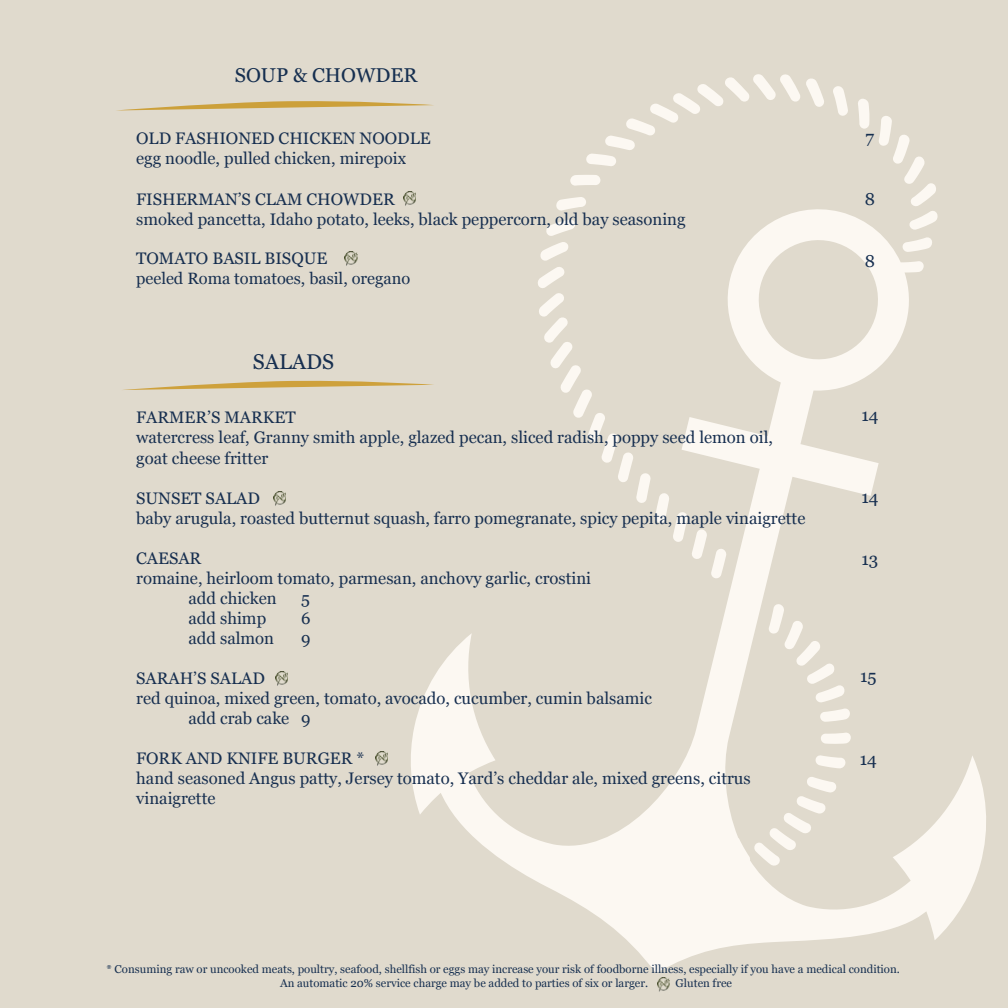
<style>
.page{position:relative;width:1008px;height:1008px;background:#e0dacd}
.page>*{position:absolute;margin:0;border:0;box-sizing:border-box;transform-origin:0 0}
.t1{font:21.4px "Vani";color:#172f50}
.t2{font:20px "Vani";color:#162f50}
.t3{font:17.2px "Vani";color:#172f50}
.t4{font:17.2px "Vani";color:#162f50}
.t5{font:16.8px/20px "Vani";color:#172f50}
.t6{font:16.4px "Vani";color:#172f50}
.t7{font:11.4px/13.6px "Vani";color:#162f50}
.t8{font:11.4px "Vani";color:#172f50}
</style>
<div class="page">
<svg style="left:879px;top:116px;width:57px;height:84px"></svg>
<svg style="left:858px;top:99px;width:12px;height:30px"></svg>
<svg style="left:833px;top:86px;width:15px;height:30px"></svg>
<svg style="left:586px;top:74px;width:238px;height:92px"></svg>
<svg style="left:570px;top:175px;width:30px;height:11px"></svg>
<svg style="left:561px;top:197px;width:25px;height:3px"></svg>
<svg style="left:411px;top:200px;width:575px;height:773px"></svg>
<svg style="left:116px;top:101px;width:318px;height:10px"></svg>
<svg style="left:123px;top:379px;width:311px;height:11px"></svg>
<img style="left:657px;top:978px;width:13px;height:14px">
<img style="left:273px;top:492px;width:13px;height:14px">
<img style="left:275px;top:672px;width:13px;height:14px">
<img style="left:375px;top:752px;width:13px;height:14px">
<img style="left:403px;top:192px;width:13px;height:15px">
<img style="left:345px;top:252px;width:13px;height:14px">
<p class="t2" style="left:235px;top:63px;width:184px">SOUP &amp; CHOWDER</p>
<p class="t5" style="left:136px;top:129px;width:296px">OLD FASHIONED CHICKEN NOODLE egg noodle, pulled chicken, mirepoix</p>
<p class="t5" style="left:136px;top:189px;width:551px">FISHERMAN’S CLAM CHOWDER<br>smoked pancetta, Idaho potato, leeks, black peppercorn, old bay seasoning</p>
<p class="t5" style="left:136px;top:248px;width:193px">TOMATO BASIL BISQUE</p>
<p class="t6" style="left:136px;top:269px;width:276px">peeled Roma tomatoes, basil, oregano</p>
<p class="t1" style="left:253px;top:349px;width:83px">SALADS</p>
<p class="t5" style="left:136px;top:408px;width:638px">FARMER’S MARKET<br>watercress leaf, Granny smith apple, glazed pecan, sliced radish, poppy seed lemon oil, goat cheese fritter</p>
<p class="t5" style="left:136px;top:488px;width:671px">SUNSET SALAD<br>baby arugula, roasted butternut squash, farro pomegranate, spicy pepita, maple vinaigrette</p>
<p class="t5" style="left:136px;top:548px;width:67px">CAESAR</p>
<p class="t5" style="left:136px;top:568px;width:457px">romaine, heirloom tomato, parmesan, anchovy garlic, crostini</p>
<p class="t5" style="left:188px;top:588px;width:90px">add chicken</p>
<p class="t5" style="left:301px;top:588px;width:10px">5</p>
<p class="t5" style="left:189px;top:608px;width:79px">add shimp</p>
<p class="t5" style="left:301px;top:608px;width:11px">6</p>
<p class="t5" style="left:189px;top:628px;width:87px">add salmon</p>
<p class="t5" style="left:301px;top:628px;width:11px">9</p>
<p class="t5" style="left:136px;top:668px;width:130px">SARAH’S SALAD</p>
<p class="t5" style="left:136px;top:688px;width:517px">red quinoa, mixed green, tomato, avocado, cucumber, cumin balsamic</p>
<p class="t5" style="left:188px;top:708px;width:124px">add crab cake 9</p>
<p class="t5" style="left:136px;top:748px;width:616px">FORK AND KNIFE BURGER *<br>hand seasoned Angus patty, Jersey tomato, Yard’s cheddar ale, mixed greens, citrus vinaigrette</p>
<p class="t4" style="left:866px;top:127px;width:10px">7</p>
<p class="t4" style="left:865px;top:189px;width:12px">8</p>
<p class="t4" style="left:865px;top:251px;width:12px">8</p>
<p class="t3" style="left:861px;top:405px;width:19px">14</p>
<p class="t3" style="left:861px;top:487px;width:19px">14</p>
<p class="t3" style="left:861px;top:549px;width:18px">13</p>
<p class="t3" style="left:860px;top:666px;width:18px">15</p>
<p class="t3" style="left:860px;top:749px;width:19px">14</p>
<p class="t7" style="left:280px;top:962px;width:621px;text-indent:-174px">* Consuming raw or uncooked meats, poultry, seafood, shellfish or eggs may increase your risk of foodborne illness, especially if you have a medical condition.<br>An automatic 20% service charge may be added to parties of six or larger.</p>
<p class="t8" style="left:676px;top:976px;width:58px">Gluten free</p>
</div>
